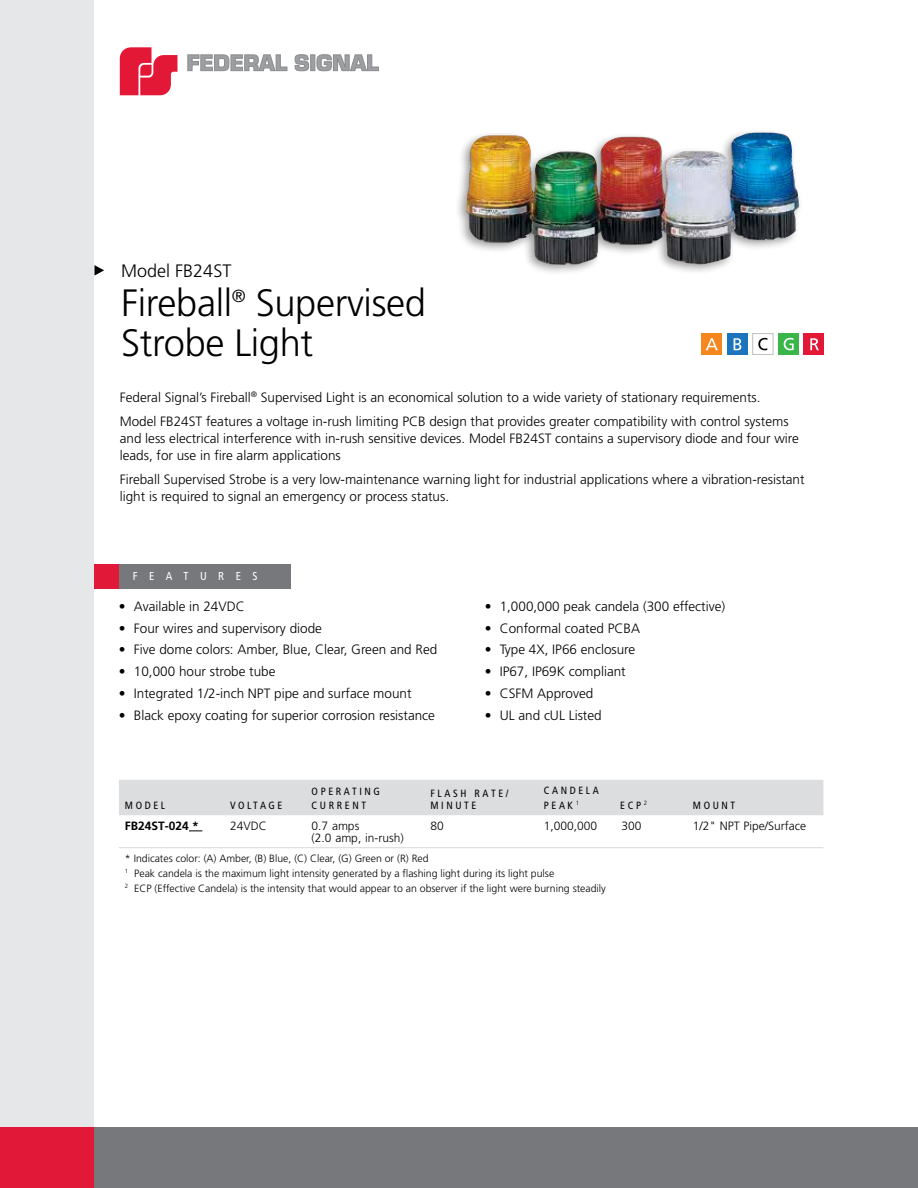
<style>
.page{position:relative;width:918px;height:1188px;background:#fff}
.page>*{position:absolute;margin:0;border:0;box-sizing:border-box;transform-origin:0 0}
.t1{font:300 38.1px/39.5px "Frutiger LT Std";letter-spacing:-.01em;color:#000}
.t2{font:300 18px "Frutiger LT Std";color:#000}
.t3{font:300 13.5px/17.2px "Frutiger LT Std";color:#000}
.t4{font:300 12px/12px "Frutiger LT Std";color:#000}
.t5{font:700 12px "Frutiger LT Std";color:#000}
.t6{font:condensed 11.55px "Frutiger LT Std";letter-spacing:1em;color:#fff}
.t7{font:300 10.5px/15px "Frutiger LT Std";color:#000}
.t8{font:condensed 10.5px/13.5px "Frutiger LT Std";letter-spacing:.25em;color:#000}
.t9{font:condensed 10.5px "Frutiger LT Std";letter-spacing:.23em;color:#000}
</style>
<div class="page">
<div style="left:0;top:0;width:94px;height:1188px;background:#e6e7e8"></div>
<div style="left:0;top:1127px;width:94px;height:61px;background:#e11837"></div>
<svg style="left:188px;top:55px;width:99px;height:16px"></svg>
<svg style="left:295px;top:54px;width:14px;height:17px"></svg>
<hr style="left:311px;top:55px;width:4px;height:16px;background:#9d9fa2">
<svg style="left:317px;top:54px;width:62px;height:17px"></svg>
<svg style="left:120px;top:47px;width:57px;height:48px"></svg>
<div style="left:94px;top:1127px;width:824px;height:61px;background:#77787b"></div>
<div style="left:454px;top:128px;width:349px;height:149px;background:#000;opacity:.4"></div>
<img style="left:461px;top:132px;width:339px;height:133px">
<div style="left:94px;top:564px;width:26px;height:25px;background:#e11837"></div>
<div style="left:119px;top:564px;width:172px;height:25px;background:#77787b"></div>
<svg style="left:94px;top:265px;width:10px;height:11px"></svg>
<div style="left:119px;top:780px;width:704px;height:34px;background:#dcddde"></div>
<hr style="left:119px;top:814px;width:105px;height:1px;background:#dcddde">
<hr style="left:224px;top:814px;width:82px;height:1px;background:#dcddde">
<hr style="left:306px;top:814px;width:118px;height:1px;background:#dcddde">
<hr style="left:538px;top:814px;width:78px;height:1px;background:#dcddde">
<hr style="left:616px;top:814px;width:71px;height:1px;background:#dcddde">
<hr style="left:687px;top:814px;width:136px;height:1px;background:#dcddde">
<hr style="left:119px;top:847px;width:105px;height:1px;background:#dcddde">
<hr style="left:224px;top:847px;width:82px;height:1px;background:#dcddde">
<hr style="left:306px;top:847px;width:118px;height:1px;background:#dcddde">
<hr style="left:424px;top:847px;width:114px;height:1px;background:#dcddde">
<hr style="left:538px;top:847px;width:78px;height:1px;background:#dcddde">
<hr style="left:616px;top:847px;width:71px;height:1px;background:#dcddde">
<hr style="left:687px;top:847px;width:136px;height:1px;background:#dcddde">
<hr style="left:424px;top:814px;width:114px;height:1px;background:#dcddde">
<svg style="left:189px;top:831px;width:13px;height:1px"></svg>
<div style="left:804px;top:333px;width:20px;height:22px;background:#e31837"></div>
<svg style="left:810px;top:338px;width:9px;height:12px"></svg>
<div style="left:727px;top:333px;width:20px;height:22px;background:#1c75bc"></div>
<div style="left:701px;top:333px;width:21px;height:22px;background:#f6871f"></div>
<div style="left:778px;top:333px;width:21px;height:22px;background:#39b54a"></div>
<svg style="left:734px;top:338px;width:7px;height:12px"></svg>
<svg style="left:706px;top:338px;width:12px;height:12px"></svg>
<svg style="left:784px;top:338px;width:10px;height:12px"></svg>
<div style="left:752px;top:333px;width:21px;height:22px;border:1px solid #bcbec0"></div>
<svg style="left:758px;top:338px;width:10px;height:12px"></svg>
<h2 class="t2" style="left:121px;top:261px;width:112px">Model FB24ST</h2>
<h1 class="t1" style="left:121px;top:284px;width:306px">Fireball<sup>®</sup> Supervised<br>Strobe Light</h1>
<p class="t3" style="left:120px;top:385px;width:670px;line-height:24px">Federal Signal’s Fireball<sup>®</sup> Supervised Light is an economical solution to a wide variety of stationary requirements.<br>Model FB24ST features a voltage in-rush limiting PCB design that provides greater compatibility with control systems</p>
<p class="t3" style="left:120px;top:430px;width:681px">and less electrical interference with in-rush sensitive devices. Model FB24ST contains a supervisory diode and four wire leads, for use in fire alarm applications</p>
<p class="t3" style="left:120px;top:471px;width:686px">Fireball Supervised Strobe is a very low-maintenance warning light for industrial applications where a vibration-resistant light is required to signal an emergency or process status.</p>
<p class="t6" style="left:133px;top:569px;width:126px">FEATURES</p>
<p class="t3" style="left:119px;top:598px;width:127px">• Available in 24VDC</p>
<p class="t3" style="left:119px;top:620px;width:205px">• Four wires and supervisory diode</p>
<p class="t3" style="left:119px;top:641px;width:320px">• Five dome colors: Amber, Blue, Clear, Green and Red</p>
<p class="t3" style="left:119px;top:663px;width:158px">• 10,000 hour strobe tube</p>
<p class="t3" style="left:119px;top:685px;width:294px">• Integrated 1/2-inch NPT pipe and surface mount</p>
<p class="t3" style="left:119px;top:707px;width:318px">• Black epoxy coating for superior corrosion resistance</p>
<p class="t3" style="left:485px;top:598px;width:242px">• 1,000,000 peak candela (300 effective)</p>
<p class="t3" style="left:485px;top:620px;width:157px">• Conformal coated PCBA</p>
<p class="t3" style="left:485px;top:641px;width:152px">• Type 4X, IP66 enclosure</p>
<p class="t3" style="left:485px;top:663px;width:143px">• IP67, IP69K compliant</p>
<p class="t3" style="left:485px;top:685px;width:110px">• CSFM Approved</p>
<p class="t3" style="left:485px;top:707px;width:119px">• UL and cUL Listed</p>
<p class="t8" style="left:125px;top:798px;width:42px">MODEL</p>
<p class="t9" style="left:230px;top:799px;width:54px">VOLTAGE</p>
<p class="t8" style="left:312px;top:785px;width:70px">OPERATING<br>CURRENT</p>
<p class="t8" style="left:430px;top:787px;width:80px;line-height:12px">FLASH RATE/<br>MINUTE</p>
<p class="t8" style="left:544px;top:783px;width:57px;line-height:15px">CANDELA<br>PEAK <sup>1</sup></p>
<p class="t8" style="left:620px;top:798px;width:28px">ECP <sup>2</sup></p>
<p class="t8" style="left:693px;top:798px;width:44px">MOUNT</p>
<p class="t5" style="left:125px;top:818px;width:76px">FB24ST-024 *</p>
<p class="t4" style="left:230px;top:820px;width:38px">24VDC</p>
<p class="t4" style="left:312px;top:820px;width:94px">0.7 amps<br>(2.0 amp, in-rush)</p>
<p class="t4" style="left:430px;top:820px;width:15px">80</p>
<p class="t4" style="left:544px;top:820px;width:55px">1,000,000</p>
<p class="t4" style="left:622px;top:820px;width:22px">300</p>
<p class="t4" style="left:693px;top:820px;width:115px">1/2" NPT Pipe/Surface</p>
<p class="t7" style="left:125px;top:851px;width:483px">* Indicates color: (A) Amber, (B) Blue, (C) Clear, (G) Green or (R) Red<br><sup>1</sup> Peak candela is the maximum light intensity generated by a flashing light during its light pulse<br><sup>2</sup> ECP (Effective Candela) is the intensity that would appear to an observer if the light were burning steadily</p>
</div>
